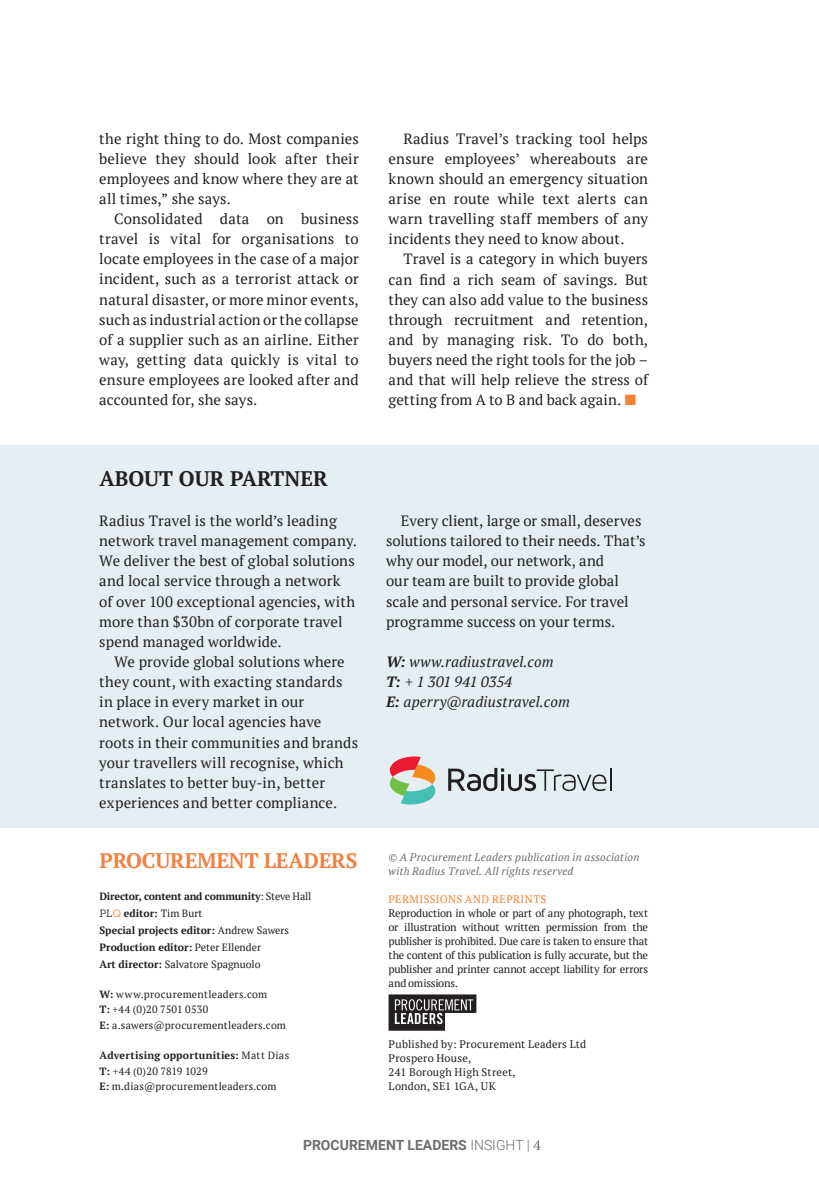
<style>
.page{position:relative;width:819px;height:1191px;background:#fff}
.page>*{position:absolute;margin:0;border:0;box-sizing:border-box;transform-origin:0 0}
.t1{font:700 21px "PT Serif";letter-spacing:-.01em;color:#f28140}
.t2{font:700 21px "PT Serif";color:#231f20}
.t3{font:14.88px/20.1px "PT Serif";letter-spacing:.005em;color:#231f20;text-align:justify}
.t4{font:italic 14.88px/20.1px "PT Serif";letter-spacing:.01em;color:#231f20}
.t5{font:700 14px "Roboto";color:#6c6d70}
.t6{font:10.85px/14px "PT Serif";letter-spacing:.015em;color:#231f20;text-align:justify}
.t7{font:italic 10.85px/14px "PT Serif";letter-spacing:.02em;color:#6c6d70}
.t8{font:10.85px "PT Serif";letter-spacing:.035em;color:#f48232}
.t9{font:10.5px/15.2px "PT Serif";letter-spacing:.025em;color:#231f20}
.t10{font:700 10.5px/16.8px "PT Serif";color:#231f20}
.s1{color:#f48232}
.s2{font-weight:700}
.s3{font-weight:400}
.s4{font-family:"Museo Slab 300";font-weight:400}
.s5{font-family:"Museo Slab 300";font-weight:400;color:#f48232}
.s6{font-weight:300}
.s7{font-family:"PT Serif";font-weight:400}
</style>
<div class="page">
<svg style="left:388px;top:994px;width:88px;height:36px"></svg>
<div style="left:0;top:445px;width:819px;height:383px;background:#e5eef2"></div>
<svg style="left:390px;top:756px;width:45px;height:48px"></svg>
<svg style="left:448px;top:768px;width:158px;height:23px"></svg>
<hr style="left:610px;top:768px;width:2px;height:23px;background:#231f20">
<p class="t3" style="left:99px;top:128px;width:261px">the right thing to do. Most companies believe they should look after their employees and know where they are at all times,” she says.</p>
<p class="t3" style="left:99px;top:209px;width:261px;text-indent:15px">Consolidated data on business travel is vital for organisations to locate employees in the case of a major incident, such as a terrorist attack or natural disaster, or more minor events, such as industrial action or the collapse of a supplier such as an airline. Either way, getting data quickly is vital to ensure employees are looked after and accounted for, she says.</p>
<h1 class="t2" style="left:99px;top:464px;width:230px">ABOUT OUR PARTNER</h1>
<p class="t3" style="left:99px;top:510px;width:259px;text-align:left">Radius Travel is the world’s leading network travel management company.<br>We deliver the best of global solutions and local service through a network of over 100 exceptional agencies, with more than $30bn of corporate travel spend managed worldwide.</p>
<p class="t3" style="left:99px;top:651px;width:260px;text-align:left;text-indent:15px">We provide global solutions where they count, with exacting standards in place in every market in our network. Our local agencies have roots in their communities and brands your travellers will recognise, which translates to better buy-in, better experiences and better compliance.</p>
<p class="t3" style="left:388px;top:128px;width:261px;text-indent:15px">Radius Travel’s tracking tool helps ensure employees’ whereabouts are known should an emergency situation arise en route while text alerts can warn travelling staff members of any incidents they need to know about.</p>
<p class="t3" style="left:388px;top:249px;width:261px;text-indent:15px">Travel is a category in which buyers can find a rich seam of savings. But they can also add value to the business through recruitment and retention, and by managing risk. To do both, buyers need the right tools for the job – and that will help relieve the stress of getting from A to B and back again. <span class="s1">■</span></p>
<p class="t3" style="left:386px;top:510px;width:261px;text-align:left;text-indent:15px">Every client, large or small, deserves solutions tailored to their needs. That’s why our model, our network, and<br>our team are built to provide global scale and personal service. For travel programme success on your terms.</p>
<p class="t4" style="left:386px;top:651px;width:185px"><span class="s2">W:</span> www.radiustravel.com<br><span class="s2">T:</span> + 1 301 941 0354<br><span class="s2">E:</span> aperry@radiustravel.com</p>
<p class="t7" style="left:388px;top:849px;width:252px">© A Procurement Leaders publication in association with Radius Travel. All rights reserved</p>
<p class="t8" style="left:388px;top:891px;width:159px">PERMISSIONS AND REPRINTS</p>
<p class="t6" style="left:388px;top:905px;width:261px">Reproduction in whole or part of any photograph, text or illustration without written permission from the publisher is prohibited. Due care is taken to ensure that the content of this publication is fully accurate, but the publisher and printer cannot accept liability for errors and omissions.</p>
<h1 class="t1" style="left:99px;top:847px;width:259px">PROCUREMENT LEADERS</h1>
<p class="t10" style="left:99px;top:888px;width:213px">Director, content and community<span class="s3">: Steve Hall </span><span class="s4">PL</span><span class="s5">Q</span> editor: <span class="s3">Tim Burt<br></span>Special projects editor: <span class="s3">Andrew Sawers </span>Production editor: <span class="s3">Peter Ellender<br></span>Art director: <span class="s3">Salvatore Spagnuolo</span></p>
<p class="t9" style="left:99px;top:986px;width:188px"><span class="s2">W:</span> www.procurementleaders.com<br><span class="s2">T:</span> +44 (0)20 7501 0530<br><span class="s2">E:</span> a.sawers@procurementleaders.com</p>
<p class="t9" style="left:99px;top:1047px;width:191px"><span class="s2">Advertising opportunities:</span> Matt Dias<br><span class="s2">T:</span> +44 (0)20 7819 1029<br><span class="s2">E:</span> m.dias@procurementleaders.com</p>
<p class="t6" style="left:388px;top:1036px;width:199px;text-align:left">Published by: Procurement Leaders Ltd<br>Prospero House,<br>241 Borough High Street,<br>London, SE1 1GA, UK</p>
<p class="t5" style="left:303px;top:1135px;width:239px">PROCUREMENT LEADERS <span class="s6">INSIGHT |</span> <span class="s7">4</span></p>
</div>
